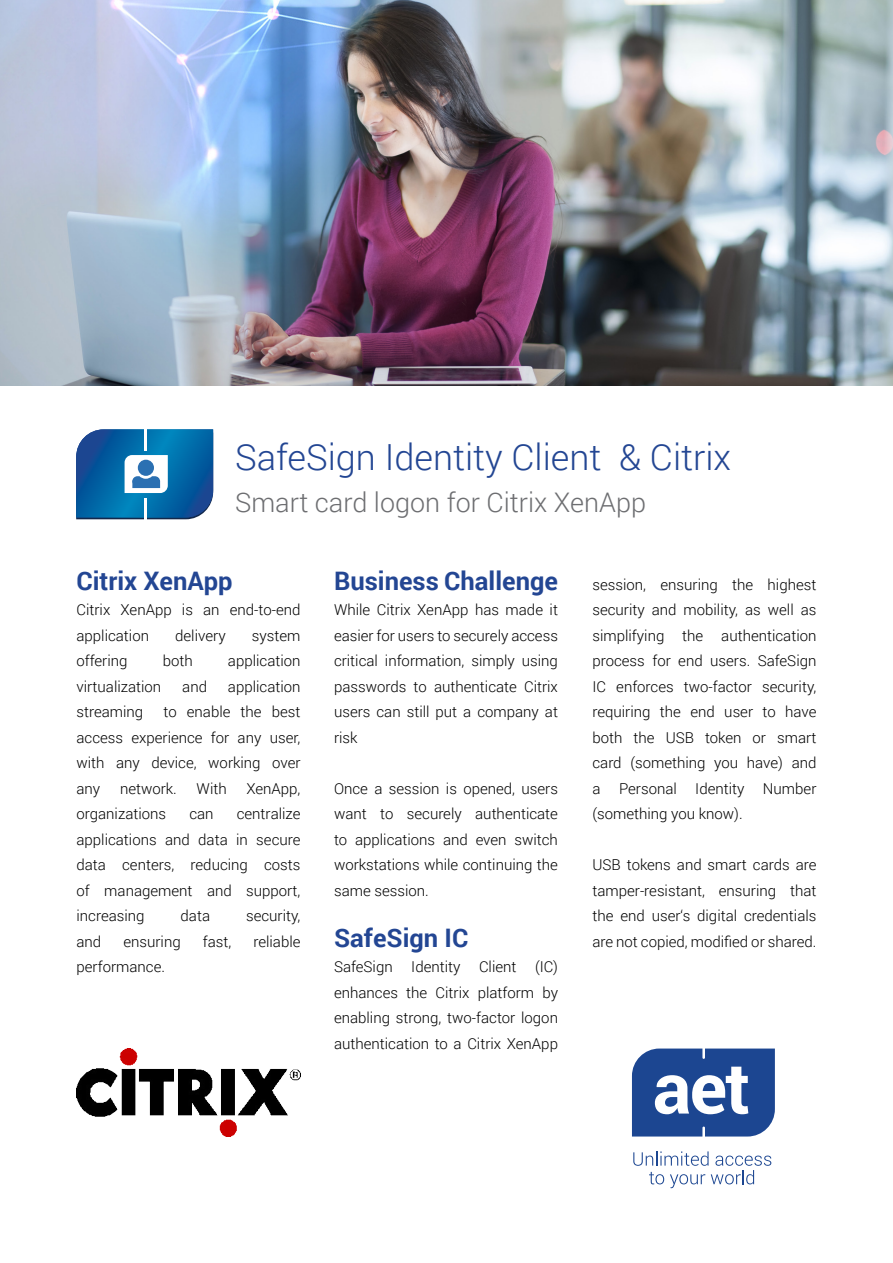
<style>
.page{position:relative;width:893px;height:1263px;background:#fff}
.page>*{position:absolute;margin:0;border:0;box-sizing:border-box;transform-origin:0 0}
.t1{font:300 36px "Roboto";color:#234693}
.t2{font:300 27px "Roboto";color:#6d6e71}
.t3{font:700 25.5px "Roboto";color:#234693}
.t4{font:300 15px/25.5px "Roboto";color:#000;text-align:justify}
</style>
<div class="page">
<img style="left:0;top:0;width:893px;height:386px">
<svg style="left:632px;top:1048px;width:143px;height:88px"></svg>
<svg style="left:633px;top:1151px;width:138px;height:37px"></svg>
<svg style="left:76px;top:429px;width:137px;height:90px;background:#2577af"></svg>
<img style="left:77px;top:1049px;width:223px;height:87px">
<h1 class="t1" style="left:235px;top:432px;width:497px">SafeSign Identity Client &amp; Citrix</h1>
<h2 class="t2" style="left:235px;top:483px;width:412px">Smart card logon for Citrix XenApp</h2>
<h3 class="t3" style="left:77px;top:562px;width:157px">Citrix XenApp</h3>
<p class="t4" style="left:77px;top:596px;width:225px">Citrix XenApp is an end-to-end application</p>
<p class="t4" style="left:175px;top:622px;width:52px">delivery</p>
<p class="t4" style="left:252px;top:622px;width:50px">system</p>
<p class="t4" style="left:77px;top:647px;width:52px">offering</p>
<p class="t4" style="left:163px;top:647px;width:32px">both</p>
<p class="t4" style="left:228px;top:647px;width:74px">application</p>
<p class="t4" style="left:77px;top:673px;width:86px">virtualization</p>
<p class="t4" style="left:182px;top:673px;width:26px">and</p>
<p class="t4" style="left:228px;top:673px;width:74px">application</p>
<p class="t4" style="left:77px;top:698px;width:68px">streaming</p>
<p class="t4" style="left:77px;top:698px;width:225px;text-indent:87px">to enable the best access experience for any user, with any device, working over any</p>
<p class="t4" style="left:120px;top:775px;width:58px">network.</p>
<p class="t4" style="left:197px;top:775px;width:32px">With</p>
<p class="t4" style="left:246px;top:775px;width:56px">XenApp,</p>
<p class="t4" style="left:77px;top:800px;width:91px">organizations</p>
<p class="t4" style="left:189px;top:800px;width:26px">can</p>
<p class="t4" style="left:77px;top:800px;width:225px;text-indent:160px">centralize applications and data in secure data centers, reducing costs of management and support, increasing</p>
<p class="t4" style="left:181px;top:902px;width:31px">data</p>
<p class="t4" style="left:246px;top:902px;width:56px">security,</p>
<p class="t4" style="left:77px;top:928px;width:26px">and</p>
<p class="t4" style="left:123px;top:928px;width:59px">ensuring</p>
<p class="t4" style="left:203px;top:928px;width:30px">fast,</p>
<p class="t4" style="left:253px;top:928px;width:49px">reliable</p>
<p class="t4" style="left:77px;top:953px;width:90px">performance.</p>
<h3 class="t3" style="left:334px;top:562px;width:225px">Business Challenge</h3>
<p class="t4" style="left:334px;top:596px;width:225px">While Citrix XenApp has made it easier for users to securely access critical information, simply using passwords to authenticate Citrix users can still put a company at risk</p>
<p class="t4" style="left:334px;top:775px;width:225px">Once a session is opened, users want to securely authenticate to applications and even switch workstations while continuing the same session.</p>
<h3 class="t3" style="left:334px;top:919px;width:136px">SafeSign IC</h3>
<p class="t4" style="left:334px;top:953px;width:225px">SafeSign Identity Client (IC) enhances the Citrix platform by enabling strong, two-factor logon authentication to a Citrix XenApp</p>
<p class="t4" style="left:592px;top:571px;width:225px">session, ensuring the highest security and mobility, as well as simplifying the authentication process for end users. SafeSign IC enforces two-factor security, requiring the end user to have both the USB token or smart card (something you have) and a Personal Identity Number (something you know).</p>
<p class="t4" style="left:592px;top:851px;width:225px">USB tokens and smart cards are tamper-resistant, ensuring that the end user‘s digital credentials are not copied, modified or shared.</p>
</div>
